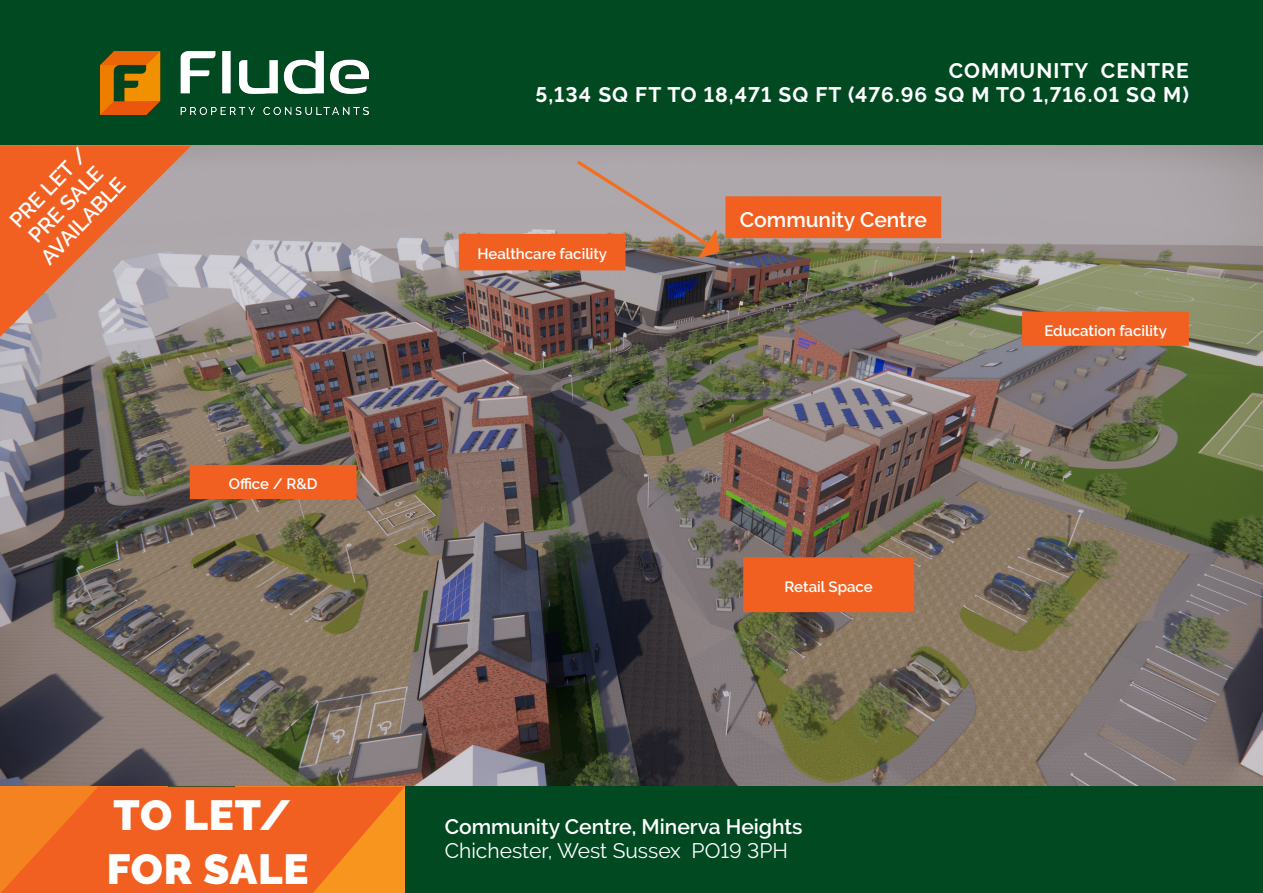
<style>
.page{position:relative;width:1263px;height:893px;background:#fff}
.page>*{position:absolute;margin:0;border:0;box-sizing:border-box;transform-origin:0 0}
.t1{font:900 42px "Raleway";letter-spacing:.02em;color:#fff}
.Flude_-_Sub_Header{font:600 21px/24px "Raleway";color:#fff;text-align:center}
.Flude_-_Main_Header{font:700 21px "Raleway";letter-spacing:.05em;color:#fff}
.t2{font:21px "Raleway";color:#fff}
.Flude_-_Sub_Header-2{font:600 15px "Raleway";color:#fff}
</style>
<div class="page">
<img style="left:0;top:145px;width:1263px;height:642px">
<div style="left:0;top:0;width:1263px;height:145px;background:#004921"></div>
<img style="left:100px;top:52px;width:268px;height:62px">
<div style="left:0;top:787px;width:1263px;height:106px;background:#004921"></div>
<svg style="left:1px;top:787px;width:404px;height:106px;background:#f26a20"></svg>
<svg style="left:0;top:146px;width:191px;height:191px;background:#d08568"></svg>
<div style="left:747px;top:561px;width:163px;height:47px;background:#f26021"></div>
<div style="left:743px;top:557px;width:171px;height:55px;border:8px solid #f26021"></div>
<div style="left:462px;top:238px;width:160px;height:29px;background:#f26021"></div>
<div style="left:459px;top:234px;width:166px;height:36px;border:8px solid #f26021"></div>
<div style="left:194px;top:469px;width:159px;height:26px;background:#f26021"></div>
<div style="left:190px;top:465px;width:167px;height:34px;border:8px solid #f26021"></div>
<div style="left:729px;top:200px;width:208px;height:34px;background:#f26021"></div>
<div style="left:725px;top:196px;width:216px;height:42px;border:8px solid #f26021"></div>
<div style="left:1026px;top:315px;width:159px;height:27px;background:#f26021"></div>
<div style="left:1022px;top:312px;width:167px;height:34px;border:8px solid #f26021"></div>
<svg style="left:577px;top:161px;width:143px;height:98px;background:#b0968d"></svg>
<p class="Flude_-_Sub_Header" style="left:5px;top:216px;width:103px;rotate:-46deg">PRE LET /</p>
<p class="Flude_-_Sub_Header" style="left:19px;top:236px;width:113px;rotate:-46deg">PRE SALE<br>AVAILABLE</p>
<p class="Flude_-_Sub_Header-2" style="left:229px;top:475px;width:90px">Office / R&amp;D</p>
<p class="t1" style="left:114px;top:791px;width:179px">TO LET/</p>
<p class="t1" style="left:107px;top:845px;width:203px">FOR SALE</p>
<p class="Flude_-_Main_Header" style="left:949px;top:58px;width:241px">COMMUNITY CENTRE</p>
<p class="Flude_-_Main_Header" style="left:535px;top:82px;width:655px">5,134 SQ FT TO 18,471 SQ FT (476.96 SQ M TO 1,716.01 SQ M)</p>
<p class="Flude_-_Sub_Header-2" style="left:477px;top:245px;width:131px">Healthcare facility</p>
<p class="Flude_-_Sub_Header" style="left:740px;top:208px;width:188px">Community Centre</p>
<p class="Flude_-_Sub_Header-2" style="left:785px;top:578px;width:90px">Retail Space</p>
<p class="Flude_-_Sub_Header" style="left:445px;top:815px;width:359px">Community Centre, Minerva Heights</p>
<p class="t2" style="left:445px;top:839px;width:345px">Chichester, West Sussex PO19 3PH</p>
<p class="Flude_-_Sub_Header-2" style="left:1044px;top:322px;width:124px">Education facility</p>
</div>
